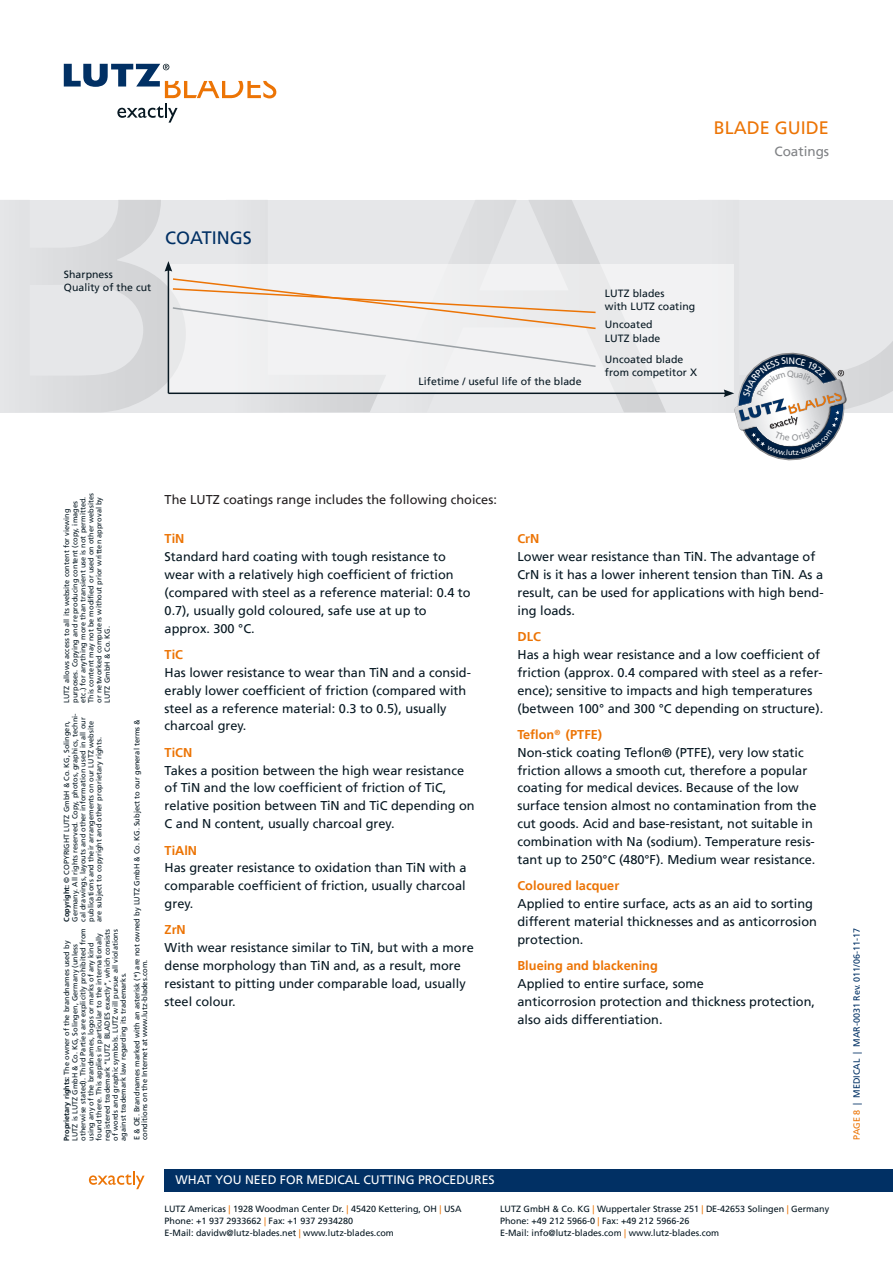
<style>
.page{position:relative;width:893px;height:1263px;background:#fff}
.page>*{position:absolute;margin:0;border:0;box-sizing:border-box;transform-origin:0 0}
.t1{font:18px "Frutiger LT";color:#ec7405}
.t2{font:18px "Frutiger LT";color:#013064}
.t3{font:13.5px "Frutiger LT";color:#808285}
.t4{font:12.75px/17.9px "Frutiger LT";color:#071822}
.t5{font:700 12.75px "Frutiger LT";color:#ec7405}
.t6{font:12.75px "Frutiger LT";color:#231f20}
.t7{font:12.3px "Frutiger LT";color:#fff}
.t8{font:10.5px/13.5px "Frutiger LT";letter-spacing:.005em;color:#071822}
.t9{font:9px/12px "Frutiger LT";color:#071822}
.t10{font:9px "Frutiger LT";color:#013064}
.t11{font:7.5px/7.5px "Frutiger LT";color:#071822}
.t12{font:7.5px "Frutiger LT";color:#fff}
.t13{font:7.35px/8.1px "Frutiger LT";letter-spacing:.005em;color:#071822}
.s1{font-weight:700}
.s2{font-weight:700;color:#ec7405}
.s3{color:#ec7405}
</style>
<div class="page">
<svg style="left:64px;top:64px;width:212px;height:59px"></svg>
<svg style="left:597px;top:200px;width:69px;height:212px;background:#e1e3e5"></svg>
<div style="left:165px;top:1169px;width:728px;height:23px;background:#013064"></div>
<svg style="left:89px;top:1171px;width:56px;height:18px"></svg>
<div style="left:169px;top:264px;width:564px;height:128px;background:#f2f2f3"></div>
<hr style="left:168px;top:393px;width:558px;height:1px;background:#071822">
<svg style="left:0;top:200px;width:597px;height:212px"></svg>
<svg style="left:698px;top:200px;width:195px;height:261px"></svg>
<h1 class="t1" style="left:714px;top:117px;width:117px">BLADE GUIDE</h1>
<p class="t3" style="left:774px;top:143px;width:56px">Coatings</p>
<p class="t8" style="left:64px;top:268px;width:89px">Sharpness<br>Quality of the cut</p>
<h1 class="t2" style="left:165px;top:227px;width:88px">COATINGS</h1>
<p class="t8" style="left:419px;top:375px;width:164px">Lifetime / useful life of the blade</p>
<p class="t8" style="left:605px;top:287px;width:92px">LUTZ blades<br>with LUTZ coating</p>
<p class="t8" style="left:605px;top:318px;width:57px">Uncoated<br>LUTZ blade</p>
<p class="t8" style="left:605px;top:353px;width:94px">Uncoated blade from competitor X</p>
<p class="t13" style="left:63px;top:703px;width:211px;rotate:-90deg">LUTZ allows access to all its website content for viewing purposes. Copying and reproducing content (copy, images etc.) for anything more than transient use is not permitted.<br>This content may not be modified or used on other websites or networked computers without prior written approval by LUTZ GmbH &amp; Co. KG.</p>
<p class="t13" style="left:63px;top:922px;width:210px;rotate:-90deg"><span class="s1">Copyright:</span> © COPYRIGHT LUTZ GmbH &amp; Co. KG, Solingen, Germany. All rights reserved. Copy, photos, graphics, techni&shy;cal drawings, layouts and other information used in all our publications and their arrangements on our LUTZ website are subject to copyright and other proprietary rights.</p>
<p class="t11" style="left:133px;top:1140px;width:422px;rotate:-90deg">E &amp; OE. Brandnames marked with an asterisk (*) are not owned by LUTZ GmbH &amp; Co. KG. Subject to our general terms &amp; conditions on the Internet at www.lutz-blades.com.</p>
<p class="t13" style="left:63px;top:1141px;width:214px;rotate:-90deg"><span class="s1">Proprietary rights:</span> The owner of the brandnames used by LUTZ is LUTZ GmbH &amp; Co. KG, Solingen, Germany (unless otherwise stated). Third Parties are explicitly prohibited from using any of the brandnames, logos or marks of any kind found there. This applies in particular to the internationally registered trademark “LUTZ BLADES exactly”, which consists of words and graphic symbols. LUTZ will pursue all violations against trademark law regarding its trademarks.</p>
<p class="t6" style="left:165px;top:492px;width:334px">The LUTZ coatings range includes the following choices:</p>
<p class="t5" style="left:165px;top:531px;width:21px">TiN</p>
<p class="t4" style="left:165px;top:548px;width:308px">Standard hard coating with tough resistance to wear with a relatively high coefficient of friction (compared with steel as a reference material: 0.4 to 0.7), usually gold coloured, safe use at up to approx. 300 °C.</p>
<p class="t5" style="left:165px;top:647px;width:20px">TiC</p>
<p class="t4" style="left:165px;top:663px;width:308px">Has lower resistance to wear than TiN and a consid&shy;erably lower coefficient of friction (compared with steel as a reference material: 0.3 to 0.5), usually charcoal grey.</p>
<p class="t5" style="left:165px;top:745px;width:29px">TiCN</p>
<p class="t4" style="left:165px;top:761px;width:312px">Takes a position between the high wear resistance of TiN and the low coefficient of friction of TiC, relative position between TiN and TiC depending on C and N content, usually charcoal grey.</p>
<p class="t5" style="left:165px;top:842px;width:34px">TiAlN</p>
<p class="t4" style="left:165px;top:859px;width:304px;text-align:justify">Has greater resistance to oxidation than TiN with a comparable coefficient of friction, usually charcoal grey.</p>
<p class="t5" style="left:165px;top:922px;width:23px">ZrN</p>
<p class="t4" style="left:165px;top:939px;width:311px">With wear resistance similar to TiN, but with a more dense morphology than TiN and, as a result, more resistant to pitting under comparable load, usually steel colour.</p>
<p class="t12" style="left:788px;top:448px;width:6px">u</p>
<p class="t5" style="left:517px;top:531px;width:23px">CrN</p>
<p class="t4" style="left:517px;top:548px;width:308px">Lower wear resistance than TiN. The advantage of CrN is it has a lower inherent tension than TiN. As a result, can be used for applications with high bend&shy;ing loads.</p>
<p class="t5" style="left:517px;top:629px;width:25px">DLC</p>
<p class="t4" style="left:517px;top:646px;width:307px">Has a high wear resistance and a low coefficient of friction (approx. 0.4 compared with steel as a refer&shy;ence); sensitive to impacts and high temperatures (between 100° and 300 °C depending on structure).</p>
<p class="t4" style="left:517px;top:726px;width:300px"><span class="s2">Teflon</span><sup>®</sup> <span class="s2">(PTFE)<br></span>Non-stick coating Teflon® (PTFE), very low static friction allows a smooth cut, therefore a popular coating for medical devices. Because of the low surface tension almost no contamination from the cut goods. Acid and base-resistant, not suitable in combination with Na (sodium). Temperature resis&shy;tant up to 250°C (480°F). Medium wear resistance.</p>
<p class="t5" style="left:517px;top:878px;width:103px">Coloured lacquer</p>
<p class="t4" style="left:517px;top:895px;width:301px">Applied to entire surface, acts as an aid to sorting different material thicknesses and as anticorrosion protection.</p>
<p class="t5" style="left:517px;top:958px;width:142px">Blueing and blackening</p>
<p class="t4" style="left:517px;top:975px;width:299px">Applied to entire surface, some<br>anticorrosion protection and thickness protection, also aids differentiation.</p>
<p class="t7" style="left:176px;top:1173px;width:321px">WHAT YOU NEED FOR MEDICAL CUTTING PROCEDURES</p>
<p class="t9" style="left:165px;top:1202px;width:298px">LUTZ Americas <span class="s3">|</span> 1928 Woodman Center Dr. <span class="s3">|</span> 45420 Kettering, OH <span class="s3">|</span> USA<br>Phone: +1 937 2933662 <span class="s3">|</span> Fax: +1 937 2934280<br>E-Mail: davidw@lutz-blades.net <span class="s3">|</span> www.lutz-blades.com</p>
<p class="t9" style="left:500px;top:1202px;width:331px">LUTZ GmbH &amp; Co. KG <span class="s3">|</span> Wuppertaler Strasse 251 <span class="s3">|</span> DE-42653 Solingen <span class="s3">|</span> Germany<br>Phone: +49 212 5966-0 <span class="s3">|</span> Fax: +49 212 5966-26<br>E-Mail: info@lutz-blades.com <span class="s3">|</span> www.lutz-blades.com</p>
<p class="t10" style="left:851px;top:1140px;width:214px;rotate:-90deg"><span class="s3">PAGE 8</span> | MEDICAL | MAR-0031 Rev. 011/06-11-17</p>
</div>
